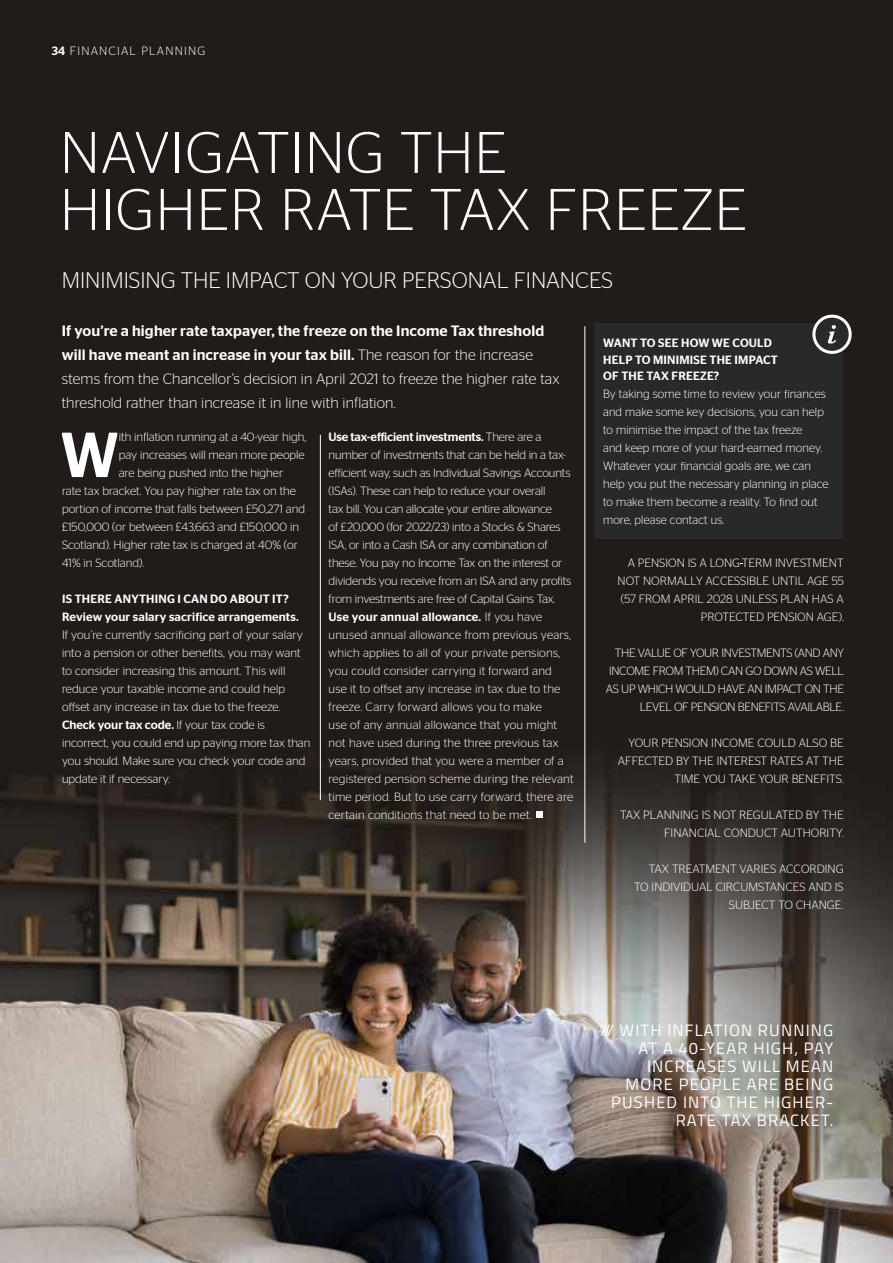
<style>
.page{position:relative;width:893px;height:1263px;background:#fff}
.page>*{position:absolute;margin:0;border:0;box-sizing:border-box;transform-origin:0 0}
.t1{font:500 63.45px "Stag Sans";color:#fff}
.t2{font:300 58.5px/57px "Stag Sans";letter-spacing:.015em;color:#fff}
.t3{font:300 22.5px "Stag Sans";color:#fff}
.t4{font:16.5px/18px "Titillium";letter-spacing:.07em;color:#fff;text-align:right}
.t5{font:300 15px/24px "Stag Sans";letter-spacing:.01em;color:#fff}
.t6{font:300 12px/18px "Stag Sans";color:#fff;text-align:right}
.t7{font:300 12px/18px "Stag Sans";letter-spacing:-.03em;color:#fff;text-align:right}
.t8{font:500 12px/16.5px "Stag Sans";letter-spacing:.015em;color:#fff}
.t9{font:300 12px "Stag Sans";letter-spacing:.1em;color:#fff}
.s1{font-weight:500}
</style>
<div class="page">
<img style="left:0;top:0;width:893px;height:1263px">
<svg style="left:354px;top:397px;width:4px;height:11px"></svg>
<svg style="left:143px;top:433px;width:3px;height:8px"></svg>
<svg style="left:196px;top:612px;width:3px;height:9px"></svg>
<svg style="left:178px;top:631px;width:3px;height:8px"></svg>
<svg style="left:208px;top:649px;width:3px;height:8px"></svg>
<svg style="left:69px;top:703px;width:6px;height:8px"></svg>
<svg style="left:377px;top:432px;width:7px;height:9px"></svg>
<svg style="left:335px;top:469px;width:6px;height:8px"></svg>
<svg style="left:558px;top:577px;width:3px;height:8px"></svg>
<svg style="left:380px;top:685px;width:3px;height:8px"></svg>
<div style="left:536px;top:811px;width:7px;height:7px;background:#fff"></div>
<div style="left:595px;top:324px;width:248px;height:215px;background:#292929"></div>
<svg style="left:681px;top:462px;width:3px;height:8px"></svg>
<div style="left:814px;top:316px;width:36px;height:36px;background:#292929;border-radius:50%"></div>
<div style="left:812px;top:315px;width:40px;height:39px;border:3px solid #fff;border-radius:50%"></div>
<svg style="left:828px;top:325px;width:8px;height:18px"></svg>
<hr style="left:320px;top:435px;width:1px;height:365px;background:#fff">
<hr style="left:585px;top:326px;width:1px;height:517px;background:#fff">
<p class="t9" style="left:52px;top:44px;width:155px"><span class="s1">34</span> FINANCIAL PLANNING</p>
<h2 class="t2" style="left:60px;top:123px;width:688px">NAVIGATING THE<br>HIGHER RATE TAX FREEZE</h2>
<h3 class="t3" style="left:62px;top:268px;width:553px">MINIMISING THE IMPACT ON YOUR PERSONAL FINANCES</h3>
<p class="t5" style="left:62px;top:318px;width:499px"><span class="s1">If you’re a higher rate taxpayer, the freeze on the Income Tax threshold will have meant an increase in your tax bill.</span> The reason for the increase stems from the Chancellor’s decision in April 2021 to freeze the higher rate tax threshold rather than increase it in line with in lation.</p>
<h1 class="t1" style="left:61px;top:418px;width:60px">W</h1>
<p class="t6" style="left:119px;top:428px;width:189px">ith in lation running at a 40-year high,</p>
<p class="t8" style="left:603px;top:335px;width:176px">WANT TO SEE HOW WE COULD<br>HELP TO MINIMISE THE IMPACT<br>OF THE TAX FREEZE?</p>
<p class="t6" style="left:603px;top:385px;width:227px;text-align:left">By taking some time to review your inances and make some key decisions, you can help to minimise the impact of the tax freeze<br>and keep more of your hard-earned money.<br>Whatever your inancial goals are, we can help you put the necessary planning in place to make them become a reality. To ind out more, please contact us.</p>
<p class="t6" style="left:329px;top:428px;width:247px;text-align:left"><span class="s1">Use tax-e icient investments.</span> There are a number of investments that can be held in a tax&shy;e icient way, such as Individual Savings Accounts (ISAs). These can help to reduce your overall<br>tax bill. You can allocate your entire allowance<br>of £20,000 (for 2022/23) into a Stocks &amp; Shares ISA, or into a Cash ISA or any combination of these. You pay no Income Tax on the interest or dividends you receive from an ISA and any pro its from investments are free of Capital Gains Tax.<br><span class="s1">Use your annual allowance.</span> If you have unused annual allowance from previous years, which applies to all of your private pensions, you could consider carrying it forward and<br>use it to o fset any increase in tax due to the freeze. Carry forward allows you to make<br>use of any annual allowance that you might not have used during the three previous tax years, provided that you were a member of a registered pension scheme during the relevant time period. But to use carry forward, there are certain conditions that need to be met.</p>
<p class="t6" style="left:119px;top:446px;width:188px">pay increases will mean more people</p>
<p class="t6" style="left:119px;top:464px;width:166px">are being pushed into the higher</p>
<p class="t6" style="left:62px;top:482px;width:236px">rate tax bracket. You pay higher rate tax on the</p>
<p class="t6" style="left:62px;top:500px;width:245px">portion of income that falls between £50,271 and</p>
<p class="t6" style="left:62px;top:518px;width:238px">£150,000 (or between £43,663 and £150,000 in</p>
<p class="t6" style="left:62px;top:536px;width:237px">Scotland). Higher rate tax is charged at 40% (or</p>
<p class="t6" style="left:62px;top:554px;width:84px">41% in Scotland).</p>
<p class="t8" style="left:62px;top:590px;width:238px;line-height:18px">IS THERE ANYTHING I CAN DO ABOUT IT?<br>Review your salary sacri ice arrangements.</p>
<p class="t6" style="left:62px;top:626px;width:250px;text-align:left">If you’re currently sacri icing part of your salary into a pension or other bene its, you may want to consider increasing this amount. This will reduce your taxable income and could help<br>o set any increase in tax due to the freeze.<br><span class="s1">Check your tax code.</span> If your tax code is incorrect, you could end up paying more tax than you should. Make sure you check your code and update it if necessary.</p>
<p class="t6" style="left:617px;top:554px;width:228px">A PENSION IS A LONGTERM INVESTMENT<br>NOT NORMALLY ACCESSIBLE UNTIL AGE 55 (57 FROM APRIL 2028 UNLESS PLAN HAS A<br>PROTECTED PENSION AGE).</p>
<p class="t7" style="left:606px;top:644px;width:240px">THE VALUE OF YOUR INVESTMENTS (AND ANY INCOME FROM THEM) CAN GO DOWN AS WELL AS UP WHICH WOULD HAVE AN IMPACT ON THE LEVEL OF PENSION BENEFITS AVAILABLE.</p>
<p class="t6" style="left:618px;top:734px;width:227px">YOUR PENSION INCOME COULD ALSO BE<br>AFFECTED BY THE INTEREST RATES AT THE<br>TIME YOU TAKE YOUR BENEFITS.</p>
<p class="t6" style="left:620px;top:806px;width:225px">TAX PLANNING IS NOT REGULATED BY THE<br>FINANCIAL CONDUCT AUTHORITY.</p>
<p class="t6" style="left:634px;top:860px;width:211px">TAX TREATMENT VARIES ACCORDING<br>TO INDIVIDUAL CIRCUMSTANCES AND IS<br>SUBJECT TO CHANGE.</p>
<h3 class="t4" style="left:601px;top:1020px;width:234px">/// WITH INFLATION RUNNING<br>AT A 40-YEAR HIGH, PAY<br>INCREASES WILL MEAN<br>MORE PEOPLE ARE BEING<br>PUSHED INTO THE HIGHER-<br>RATE TAX BRACKET.</h3>
</div>
